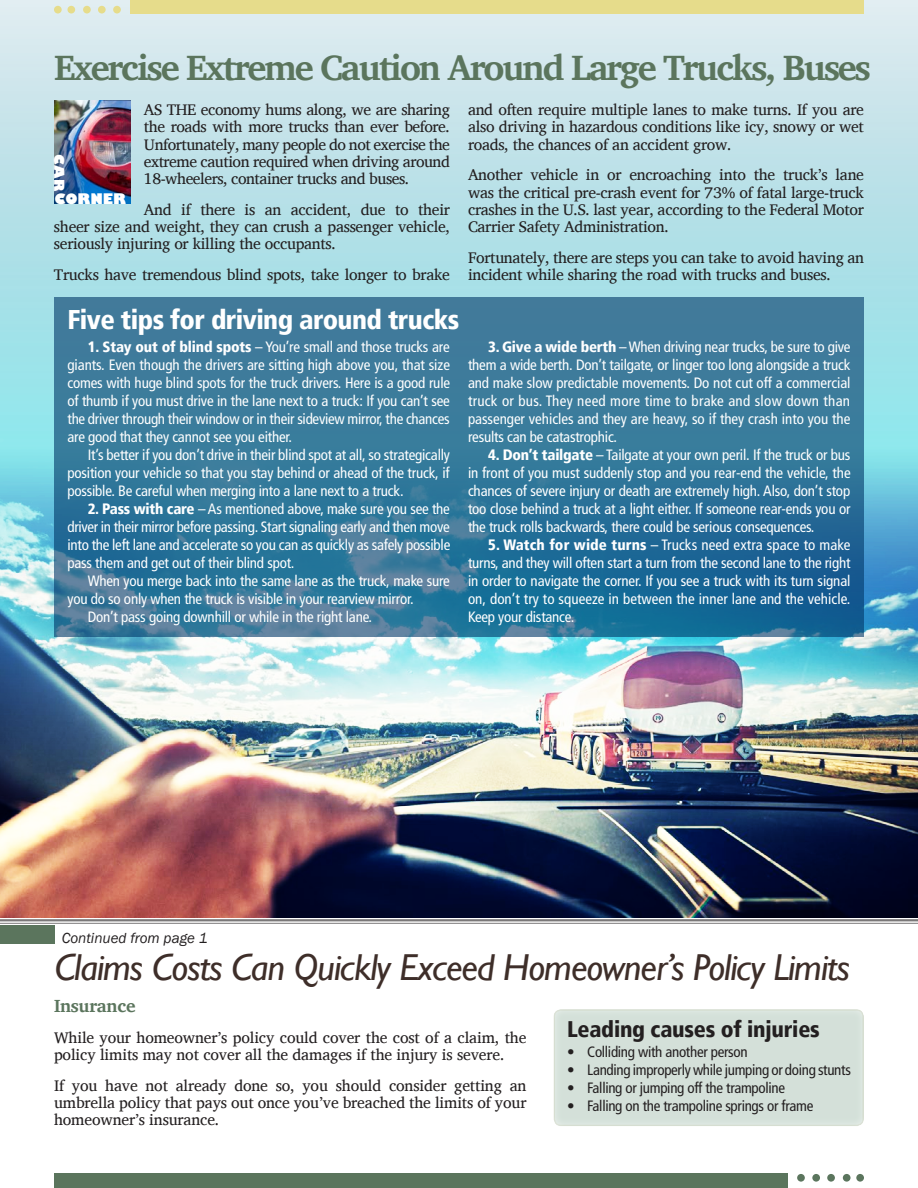
<style>
.page{position:relative;width:918px;height:1188px;background:#fff}
.page>*{position:absolute;margin:0;border:0;box-sizing:border-box;transform-origin:0 0}
.t1{font:italic 37.5px "Gill Sans";letter-spacing:-.025em;color:#3e2e29}
.t2{font:700 36px "Charis SIL";letter-spacing:-.06em;color:#5b755d}
.t3{font:900 condensed 27px "Frutiger LT";letter-spacing:-.02em;color:#fff}
.t4{font:900 condensed 22.5px "Frutiger LT";letter-spacing:-.01em;color:#231f20}
.t5{font:700 18px "Charis SIL";letter-spacing:-.02em;color:#5b755d}
.t6{font:15.75px/17.2px "Charis SIL";letter-spacing:-.02em;color:#231f20;text-align:justify}
.t7{font:condensed 15px/18px "Frutiger LT";letter-spacing:-.015em;color:#fff;text-align:justify}
.t8{font:condensed 15px "Frutiger LT";letter-spacing:-.02em;color:#231f20}
.t9{font:italic 15px "Franklin Gothic";color:#231f20}
.t10{font:800 14.25px "Gill Sans";color:#fff}
.t11{font:800 13.65px "Gill Sans";color:#fff}
.s1{font-weight:900}
</style>
<div class="page">
<img style="left:0;top:0;width:918px;height:918px">
<svg style="left:54px;top:297px;width:810px;height:340px;background:#347699"></svg>
<div style="left:113px;top:6px;width:8px;height:8px;background:#e6dc8b;border-radius:50%"></div>
<div style="left:98px;top:6px;width:8px;height:8px;background:#e6dc8b;border-radius:50%"></div>
<div style="left:83px;top:6px;width:8px;height:8px;background:#e6dc8b;border-radius:50%"></div>
<div style="left:67px;top:6px;width:8px;height:8px;background:#e6dc8b;border-radius:50%"></div>
<div style="left:54px;top:6px;width:8px;height:8px;background:#e6dc8b;border-radius:50%"></div>
<div style="left:619px;top:0;width:245px;height:14px;background:#e6dc8b"></div>
<div style="left:375px;top:0;width:245px;height:14px;background:#e6dc8b"></div>
<div style="left:130px;top:0;width:245px;height:14px;background:#e6dc8b"></div>
<div style="left:797px;top:1174px;width:8px;height:8px;background:#5b755d;border-radius:50%"></div>
<div style="left:812px;top:1174px;width:8px;height:8px;background:#5b755d;border-radius:50%"></div>
<div style="left:827px;top:1174px;width:8px;height:8px;background:#5b755d;border-radius:50%"></div>
<div style="left:843px;top:1174px;width:8px;height:8px;background:#5b755d;border-radius:50%"></div>
<div style="left:856px;top:1174px;width:8px;height:8px;background:#5b755d;border-radius:50%"></div>
<div style="left:54px;top:1174px;width:245px;height:14px;background:#5b755d"></div>
<div style="left:298px;top:1174px;width:245px;height:14px;background:#5b755d"></div>
<div style="left:543px;top:1174px;width:245px;height:14px;background:#5b755d"></div>
<div style="left:0;top:925px;width:54px;height:19px;background:#5b755d"></div>
<hr style="left:0;top:919px;width:918px;height:2px;background:#231f20">
<hr style="left:0;top:923px;width:918px;height:1px;background:#231f20">
<img style="left:54px;top:101px;width:76px;height:103px">
<div style="left:552px;top:1008px;width:313px;height:119px;background:#d4e0d9"></div>
<h2 class="t2" style="left:54px;top:47px;width:818px">Exercise Extreme Caution Around Large Trucks, Buses</h2>
<p class="t6" style="left:144px;top:101px;width:308px">AS THE economy hums along, we are sharing the roads with more trucks than ever before.<br>Unfortunately, many people do not exercise the extreme caution required when driving around 18-wheelers, container trucks and buses.</p>
<p class="t6" style="left:54px;top:201px;width:397px;text-indent:90px">And if there is an accident, due to their sheer size and weight, they can crush a passenger vehicle, seriously injuring or killing the occupants.</p>
<p class="t6" style="left:54px;top:266px;width:397px">Trucks have tremendous blind spots, take longer to brake</p>
<p class="t6" style="left:468px;top:101px;width:398px">and often require multiple lanes to make turns. If you are also driving in hazardous conditions like icy, snowy or wet roads, the chances of an accident grow.</p>
<p class="t6" style="left:468px;top:166px;width:398px">Another vehicle in or encroaching into the truck’s lane was the critical pre-crash event for 73% of fatal large-truck crashes in the U.S. last year, according to the Federal Motor Carrier Safety Administration.</p>
<p class="t6" style="left:468px;top:249px;width:398px">Fortunately, there are steps you can take to avoid having an incident while sharing the road with trucks and buses.</p>
<p class="t11" style="left:70px;top:154px;width:38px;rotate:90deg">CAR</p>
<p class="t10" style="left:54px;top:187px;width:73px">CORNER</p>
<h3 class="t3" style="left:68px;top:303px;width:393px">Five tips for driving around trucks</h3>
<p class="t7" style="left:68px;top:338px;width:384px;text-indent:20px"><span class="s1">1. Stay out of blind spots</span> – You’re small and those trucks are giants. Even though the drivers are sitting high above you, that size comes with huge blind spots for the truck drivers. Here is a good rule of thumb if you must drive in the lane next to a truck: If you can’t see the driver through their window or in their sideview mirror, the chances are good that they cannot see you either.</p>
<p class="t7" style="left:68px;top:446px;width:384px;text-indent:20px">It’s better if you don’t drive in their blind spot at all, so strategically position your vehicle so that you stay behind or ahead of the truck, if possible. Be careful when merging into a lane next to a truck.</p>
<p class="t7" style="left:68px;top:500px;width:384px;text-indent:20px"><span class="s1">2. Pass with care</span> – As mentioned above, make sure you see the driver in their mirror before passing. Start signaling early and then move into the left lane and accelerate so you can as quickly as safely possible pass them and get out of their blind spot.</p>
<p class="t7" style="left:88px;top:572px;width:364px">When you merge back into the same lane as the truck, make sure</p>
<p class="t7" style="left:68px;top:590px;width:348px">you do so only when the truck is visible in your rearview mirror.</p>
<p class="t7" style="left:88px;top:608px;width:286px">Don’t pass going downhill or while in the right lane.</p>
<p class="t7" style="left:468px;top:338px;width:384px;text-indent:20px"><span class="s1">3. Give a wide berth</span> – When driving near trucks, be sure to give them a wide berth. Don’t tailgate, or linger too long alongside a truck and make slow predictable movements. Do not cut off a commercial truck or bus. They need more time to brake and slow down than passenger vehicles and they are heavy, so if they crash into you the results can be catastrophic.</p>
<p class="t7" style="left:468px;top:446px;width:384px;text-indent:20px"><span class="s1">4. Don’t tailgate</span> – Tailgate at your own peril. If the truck or bus in front of you must suddenly stop and you rear-end the vehicle, the chances of severe injury or death are extremely high. Also, don’t stop too close behind a truck at a light either. If someone rear-ends you or the truck rolls backwards, there could be serious consequences.</p>
<p class="t7" style="left:468px;top:536px;width:384px;text-indent:20px"><span class="s1">5. Watch for wide turns</span> – Trucks need extra space to make turns, and they will often start a turn from the second lane to the right in order to navigate the corner. If you see a truck with its turn signal on, don’t try to squeeze in between the inner lane and the vehicle.<br>Keep your distance.</p>
<p class="t9" style="left:62px;top:928px;width:147px">Continued from page 1</p>
<h1 class="t1" style="left:55px;top:946px;width:797px">Claims Costs Can Quickly Exceed Homeowner’s Policy Limits</h1>
<p class="t5" style="left:54px;top:995px;width:83px">Insurance</p>
<p class="t6" style="left:54px;top:1029px;width:474px">While your homeowner’s policy could cover the cost of a claim, the policy limits may not cover all the damages if the injury is severe.</p>
<p class="t6" style="left:54px;top:1077px;width:474px">If you have not already done so, you should consider getting an umbrella policy that pays out once you’ve breached the limits of your homeowner’s insurance.</p>
<h3 class="t4" style="left:567px;top:1016px;width:254px">Leading causes of injuries</h3>
<p class="t8" style="left:567px;top:1043px;width:182px">• Colliding with another person</p>
<p class="t8" style="left:567px;top:1061px;width:285px">• Landing improperly while jumping or doing stunts</p>
<p class="t8" style="left:567px;top:1079px;width:220px">• Falling or jumping off the trampoline</p>
<p class="t8" style="left:567px;top:1097px;width:248px">• Falling on the trampoline springs or frame</p>
</div>
